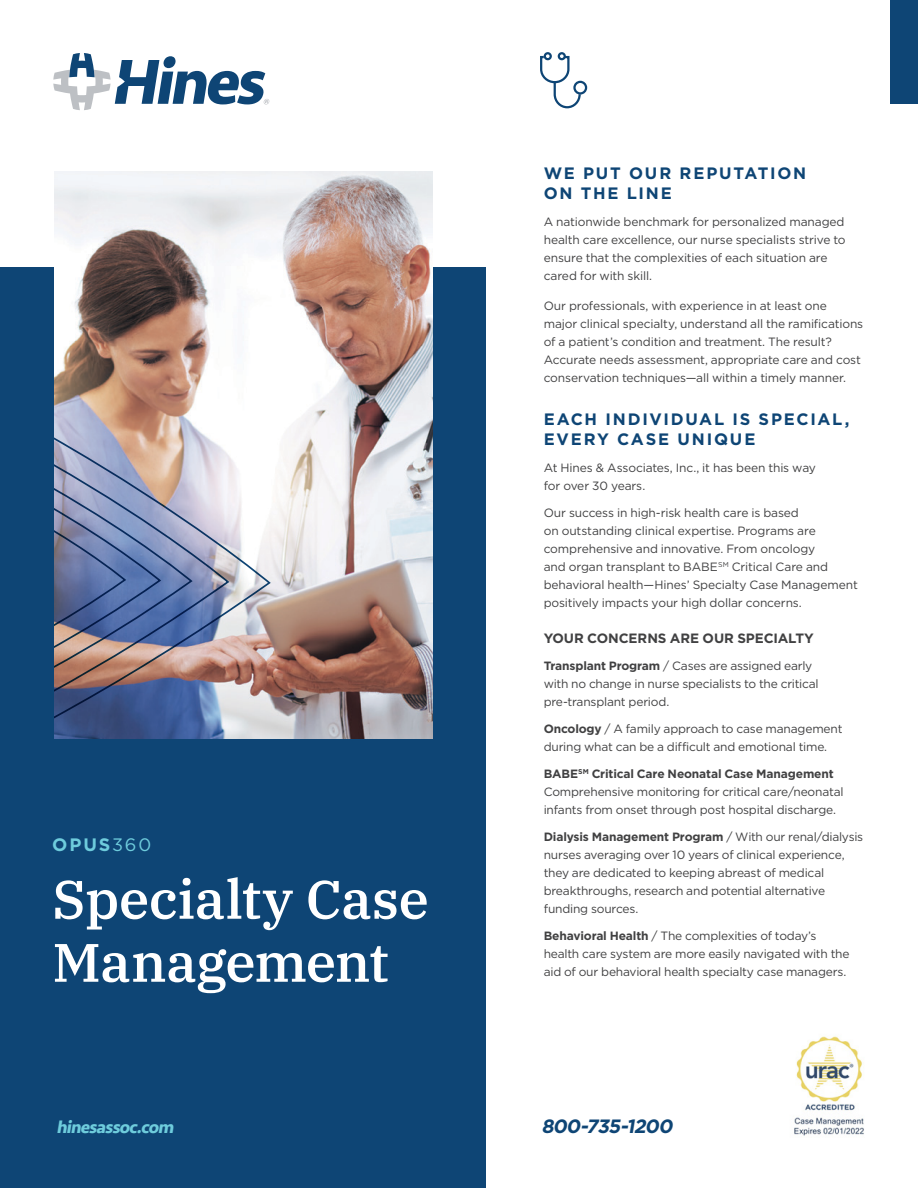
<style>
.page{position:relative;width:918px;height:1188px;background:#fff}
.page>*{position:absolute;margin:0;border:0;box-sizing:border-box;transform-origin:0 0}
.t1{font:500 54px/63px "IBM Plex Serif";letter-spacing:-.01em;color:#fff}
.t2{font:italic 700 19.2px "Gotham HTF";color:#0e4575}
.t3{font:700 18px "Gotham HTF";color:#6eccdc}
.t4{font:italic 700 17.7px "Seravek";color:#6eccdc}
.t5{font:700 16.5px/19.8px "Gotham HTF";letter-spacing:.11em;color:#0e4575}
.t6{font:700 13.5px "Gotham HTF";letter-spacing:-.005em;color:#414142}
.t7{font:12px/18px "Gotham HTF";letter-spacing:-.015em;color:#414142}
.s1{font-weight:400}
.s2{font-weight:700}
</style>
<div class="page">
<div style="left:0;top:268px;width:485px;height:920px;background:#0e4575"></div>
<div style="left:891px;top:0;width:27px;height:104px;background:#0e4575"></div>
<div style="left:573px;top:81px;width:14px;height:14px;border:2px solid #0e4575;border-radius:50%"></div>
<svg style="left:540px;top:55px;width:42px;height:54px"></svg>
<div style="left:544px;top:52px;width:8px;height:8px;border:2px solid #0e4575;border-radius:50%"></div>
<div style="left:558px;top:52px;width:8px;height:8px;border:2px solid #0e4575;border-radius:50%"></div>
<img style="left:55px;top:171px;width:378px;height:567px">
<img style="left:55px;top:436px;width:216px;height:286px">
<svg style="left:53px;top:53px;width:217px;height:57px"></svg>
<img style="left:794px;top:1036px;width:70px;height:100px">
<h3 class="t3" style="left:52px;top:834px;width:101px">OPUS<span class="s1">360</span></h3>
<h1 class="t1" style="left:52px;top:864px;width:378px">Specialty Case<br>Management</h1>
<h3 class="t5" style="left:544px;top:163px;width:264px">WE PUT OUR REPUTATION<br>ON THE LINE</h3>
<p class="t7" style="left:544px;top:212px;width:303px">A nationwide benchmark for personalized managed health care excellence, our nurse specialists strive to ensure that the complexities of each situation are cared for with skill.</p>
<p class="t7" style="left:544px;top:296px;width:321px">Our professionals, with experience in at least one major clinical specialty, understand all the ramifications of a patient’s condition and treatment. The result?<br>Accurate needs assessment, appropriate care and cost conservation techniques—all within a timely manner.</p>
<h3 class="t5" style="left:544px;top:409px;width:307px">EACH INDIVIDUAL IS SPECIAL,<br>EVERY CASE UNIQUE</h3>
<p class="t7" style="left:544px;top:459px;width:274px">At Hines &amp; Associates, Inc., it has been this way for over 30 years.</p>
<p class="t7" style="left:544px;top:504px;width:316px">Our success in high-risk health care is based<br>on outstanding clinical expertise. Programs are comprehensive and innovative. From oncology<br>and organ transplant to BABE<sup>SM</sup> Critical Care and behavioral health—Hines’ Specialty Case Management positively impacts your high dollar concerns.</p>
<p class="t6" style="left:544px;top:631px;width:272px">YOUR CONCERNS ARE OUR SPECIALTY</p>
<p class="t7" style="left:544px;top:657px;width:277px"><span class="s2">Transplant Program</span> / Cases are assigned early with no change in nurse specialists to the critical pre-transplant period.</p>
<p class="t7" style="left:544px;top:720px;width:300px"><span class="s2">Oncology</span> / A family approach to case management during what can be a difficult and emotional time.</p>
<p class="t7" style="left:544px;top:765px;width:301px"><span class="s2">BABE</span><sup>SM</sup> <span class="s2">Critical Care Neonatal Case Management<br></span>Comprehensive monitoring for critical care/neonatal infants from onset through post hospital discharge.</p>
<p class="t7" style="left:544px;top:828px;width:321px"><span class="s2">Dialysis Management Program</span> / With our renal/dialysis nurses averaging over 10 years of clinical experience, they are dedicated to keeping abreast of medical breakthroughs, research and potential alternative funding sources.</p>
<p class="t7" style="left:544px;top:927px;width:307px"><span class="s2">Behavioral Health</span> / The complexities of today’s health care system are more easily navigated with the aid of our behavioral health specialty case managers.</p>
<h3 class="t4" style="left:56px;top:1113px;width:123px">hinesassoc.com</h3>
<h2 class="t2" style="left:541px;top:1115px;width:136px">800-735-1200</h2>
</div>
